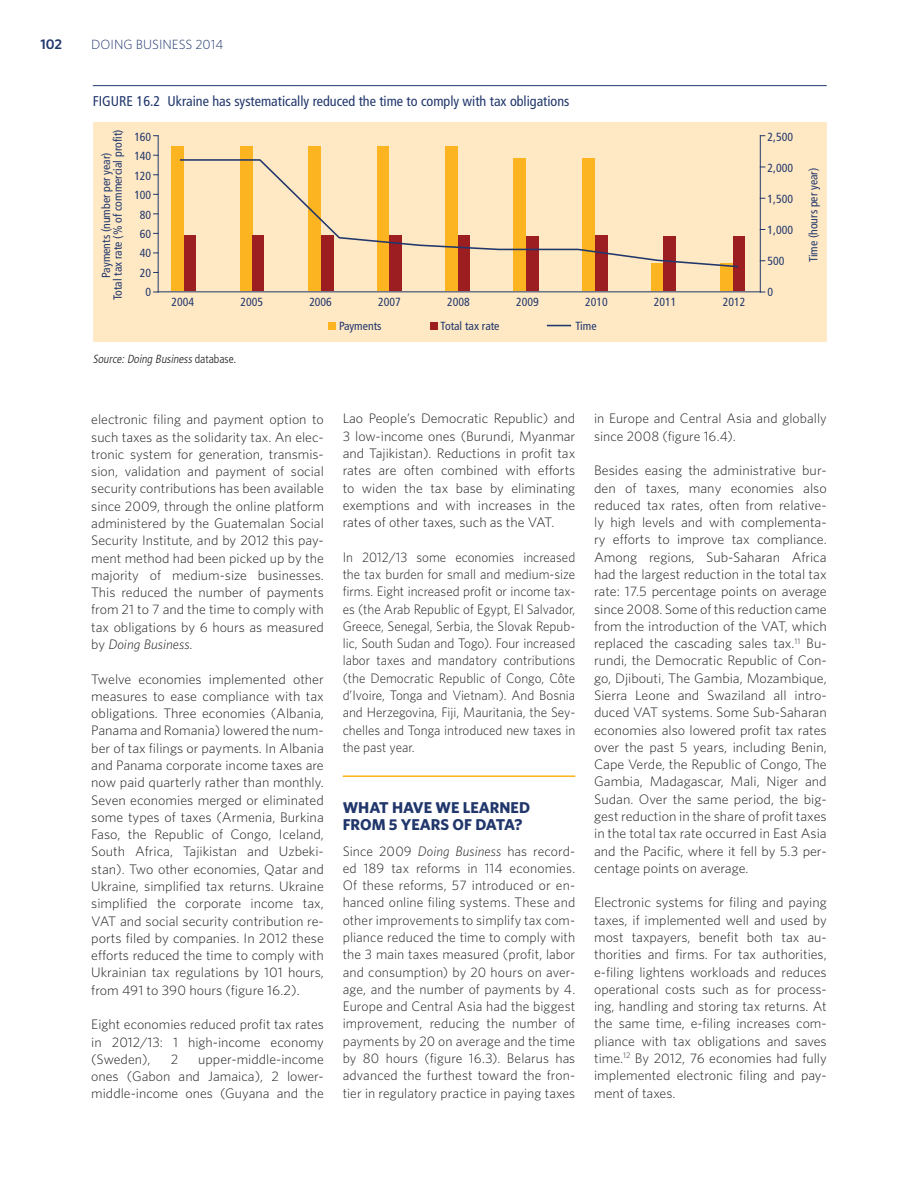
<style>
.page{position:relative;width:918px;height:1188px;background:#fff}
.page>*{position:absolute;margin:0;border:0;box-sizing:border-box;transform-origin:0 0}
.t1{font:700 15.75px/17.2px "Whitney";color:#21376c}
.t2{font:condensed 14.1px "Frutiger";color:#21376c}
.t3{font:600 14.1px "Whitney";color:#21376c}
.t4{font:300 13.8px/17.2px "Whitney";color:#231f20;text-align:justify}
.t5{font:300 13.8px/17.2px "Whitney";color:#231f20;text-align:justify;scale:.96 1}
.t6{font:300 13.35px "Whitney";color:#21376c}
.t7{font:condensed 11.85px/11.9px "Frutiger";color:#21376c;text-align:center}
.t8{font:italic 300 condensed 11.85px "Frutiger";color:#231f20}
.s1{font-style:normal}
.s2{font-style:italic}
</style>
<div class="page">
<hr style="left:343px;top:775px;width:232px;height:2px;background:#fcb521">
<div style="left:93px;top:122px;width:734px;height:220px;background:#ffe9c5"></div>
<hr style="left:93px;top:85px;width:734px;height:1px;background:#21376c">
<svg style="left:548px;top:325px;width:22px;height:1px"></svg>
<hr style="left:158px;top:136px;width:1px;height:156px;background:#21376c">
<hr style="left:158px;top:291px;width:602px;height:1px;background:#21376c">
<hr style="left:760px;top:136px;width:1px;height:156px;background:#21376c">
<div style="left:171px;top:147px;width:13px;height:144px;background:#fcb521"></div>
<div style="left:184px;top:235px;width:12px;height:56px;background:#9c1e21"></div>
<div style="left:328px;top:322px;width:8px;height:7px;background:#fcb521"></div>
<div style="left:720px;top:264px;width:13px;height:27px;background:#fcb521"></div>
<div style="left:733px;top:237px;width:12px;height:54px;background:#9c1e21"></div>
<div style="left:651px;top:264px;width:12px;height:27px;background:#fcb521"></div>
<div style="left:663px;top:237px;width:13px;height:54px;background:#9c1e21"></div>
<div style="left:582px;top:158px;width:13px;height:133px;background:#fcb521"></div>
<div style="left:595px;top:235px;width:13px;height:56px;background:#9c1e21"></div>
<div style="left:513px;top:158px;width:13px;height:133px;background:#fcb521"></div>
<div style="left:526px;top:237px;width:13px;height:54px;background:#9c1e21"></div>
<div style="left:445px;top:147px;width:13px;height:144px;background:#fcb521"></div>
<div style="left:458px;top:235px;width:12px;height:56px;background:#9c1e21"></div>
<div style="left:377px;top:147px;width:12px;height:144px;background:#fcb521"></div>
<div style="left:389px;top:235px;width:13px;height:56px;background:#9c1e21"></div>
<div style="left:308px;top:147px;width:13px;height:144px;background:#fcb521"></div>
<div style="left:321px;top:235px;width:13px;height:56px;background:#9c1e21"></div>
<div style="left:240px;top:147px;width:13px;height:144px;background:#fcb521"></div>
<div style="left:253px;top:235px;width:11px;height:56px;background:#9c1e21"></div>
<svg style="left:179px;top:159px;width:560px;height:109px"></svg>
<div style="left:430px;top:322px;width:8px;height:7px;background:#9c1e21"></div>
<p class="t3" style="left:40px;top:39px;width:23px">102</p>
<p class="t6" style="left:91px;top:39px;width:134px">DOING BUSINESS 2014</p>
<p class="t2" style="left:93px;top:96px;width:478px">FIGURE 16.2 Ukraine has systematically reduced the time to comply with tax obligations</p>
<p class="t7" style="left:101px;top:300px;width:172px;rotate:-90deg">Payments (number per year)<br>Total tax rate (% of commercial profit)</p>
<p class="t7" style="left:134px;top:132px;width:18px">160</p>
<p class="t7" style="left:134px;top:151px;width:18px">140</p>
<p class="t7" style="left:134px;top:171px;width:18px">120</p>
<p class="t7" style="left:134px;top:190px;width:18px">100</p>
<p class="t7" style="left:140px;top:209px;width:13px">80</p>
<p class="t7" style="left:140px;top:229px;width:13px">60</p>
<p class="t7" style="left:140px;top:248px;width:13px">40</p>
<p class="t7" style="left:140px;top:268px;width:13px">20</p>
<p class="t7" style="left:146px;top:287px;width:7px">0</p>
<p class="t7" style="left:171px;top:297px;width:24px">2004</p>
<p class="t7" style="left:240px;top:297px;width:24px">2005</p>
<p class="t7" style="left:309px;top:297px;width:24px">2006</p>
<p class="t7" style="left:378px;top:297px;width:24px">2007</p>
<p class="t7" style="left:447px;top:297px;width:24px">2008</p>
<p class="t7" style="left:516px;top:297px;width:24px">2009</p>
<p class="t7" style="left:723px;top:297px;width:24px">2012</p>
<p class="t7" style="left:585px;top:297px;width:24px">2010</p>
<p class="t7" style="left:654px;top:297px;width:24px">2011</p>
<p class="t7" style="left:441px;top:321px;width:60px">Total tax rate</p>
<p class="t7" style="left:339px;top:321px;width:44px">Payments</p>
<p class="t7" style="left:576px;top:321px;width:23px">Time</p>
<p class="t8" style="left:93px;top:354px;width:145px">Source: Doing Business <span class="s1">d a t a b a s e.</span></p>
<p class="t7" style="left:768px;top:132px;width:27px">2,500</p>
<p class="t7" style="left:768px;top:163px;width:27px">2,000</p>
<p class="t7" style="left:768px;top:194px;width:27px">1,500</p>
<p class="t7" style="left:768px;top:225px;width:27px">1,000</p>
<p class="t7" style="left:768px;top:256px;width:18px">500</p>
<p class="t7" style="left:768px;top:287px;width:7px">0</p>
<p class="t7" style="left:808px;top:262px;width:96px;rotate:-90deg">Time (hours per year)</p>
<p class="t4" style="left:91px;top:412px;width:234px">electronic filing and payment option to such taxes as the solidarity tax. An elec&shy;tronic system for generation, transmis&shy;sion, validation and payment of social security contributions has been available since 2009, through the online platform administered by the Guatemalan Social Security Institute, and by 2012 this pay&shy;ment method had been picked up by the majority of medium-size businesses.<br>This reduced the number of payments from 21 to 7 and the time to comply with tax obligations by 6 hours as measured by <span class="s2">Doing Business</span>.</p>
<p class="t4" style="left:91px;top:671px;width:234px">Twelve economies implemented other measures to ease compliance with tax obligations. Three economies (Albania, Panama and Romania) lowered the num&shy;ber of tax filings or payments. In Albania and Panama corporate income taxes are now paid quarterly rather than monthly.<br>Seven economies merged or eliminated some types of taxes (Armenia, Burkina Faso, the Republic of Congo, Iceland, South Africa, Tajikistan and Uzbeki&shy;stan). Two other economies, Qatar and Ukraine, simplified tax returns. Ukraine simplified the corporate income tax, VAT and social security contribution re&shy;ports filed by companies. In 2012 these efforts reduced the time to comply with Ukrainian tax regulations by 101 hours, from 491 to 390 hours (figure 16.2).</p>
<p class="t4" style="left:91px;top:1017px;width:234px">Eight economies reduced profit tax rates in 2012/13: 1 high-income economy (Sweden),</p>
<p class="t4" style="left:91px;top:1051px;width:234px;text-indent:107px">upper-middle-income ones (Gabon and Jamaica), 2 lower&shy;middle-income ones (Guyana and the</p>
<p class="t4" style="left:171px;top:1051px;width:9px">2</p>
<p class="t4" style="left:343px;top:411px;width:234px">Lao People’s Democratic Republic) and 3 low-income ones (Burundi, Myanmar and Tajikistan). Reductions in profit tax rates are often combined with efforts to widen the tax base by eliminating exemptions and with increases in the rates of other taxes, such as the VAT.</p>
<p class="t5" style="left:343px;top:549px;width:244px">In 2012/13 some economies increased the tax burden for small and medium-size firms. Eight increased profit or income tax&shy;es (the Arab Republic of Egypt, El Salvador, Greece, Senegal, Serbia, the Slovak Repub&shy;lic, South Sudan and Togo). Four increased labor taxes and mandatory contributions (the Democratic Republic of Congo, Côte d’Ivoire, Tonga and Vietnam). And Bosnia and Herzegovina, Fiji, Mauritania, the Sey&shy;chelles and Tonga introduced new taxes in the past year.</p>
<p class="t1" style="left:343px;top:800px;width:189px">WHAT HAVE WE LEARNED<br>FROM 5 YEARS OF DATA?</p>
<p class="t4" style="left:343px;top:843px;width:234px">Since 2009 <span class="s2">Doing Business</span> has record&shy;ed 189 tax reforms in 114 economies.<br>Of these reforms, 57 introduced or en&shy;hanced online filing systems. These and other improvements to simplify tax com&shy;pliance reduced the time to comply with the 3 main taxes measured (profit, labor and consumption) by 20 hours on aver&shy;age, and the number of payments by 4.<br>Europe and Central Asia had the biggest improvement, reducing the number of payments by 20 on average and the time by 80 hours (figure 16.3). Belarus has advanced the furthest toward the fron&shy;tier in regulatory practice in paying taxes</p>
<p class="t4" style="left:594px;top:411px;width:234px">in Europe and Central Asia and globally since 2008 (figure 16.4).</p>
<p class="t4" style="left:594px;top:463px;width:234px">Besides easing the administrative bur&shy;den of taxes, many economies also reduced tax rates, often from relative&shy;ly high levels and with complementa&shy;ry efforts to improve tax compliance.<br>Among regions, Sub-Saharan Africa had the largest reduction in the total tax rate: 17.5 percentage points on average since 2008. Some of this reduction came from the introduction of the VAT, which replaced the cascading sales tax.<sup>11</sup> Bu&shy;rundi, the Democratic Republic of Con&shy;go, Djibouti, The Gambia, Mozambique, Sierra Leone and Swaziland all intro&shy;duced VAT systems. Some Sub-Saharan economies also lowered profit tax rates over the past 5 years, including Benin, Cape Verde, the Republic of Congo, The Gambia, Madagascar, Mali, Niger and Sudan. Over the same period, the big&shy;gest reduction in the share of profit taxes in the total tax rate occurred in East Asia and the Pacific, where it fell by 5.3 per&shy;centage points on average.</p>
<p class="t4" style="left:594px;top:895px;width:234px">Electronic systems for filing and paying taxes, if implemented well and used by most taxpayers, benefit both tax au&shy;thorities and firms. For tax authorities, e-filing lightens workloads and reduces operational costs such as for process&shy;ing, handling and storing tax returns. At the same time, e-filing increases com&shy;pliance with tax obligations and saves time.<sup>12</sup> By 2012, 76 economies had fully implemented electronic filing and pay&shy;ment of taxes.</p>
</div>
